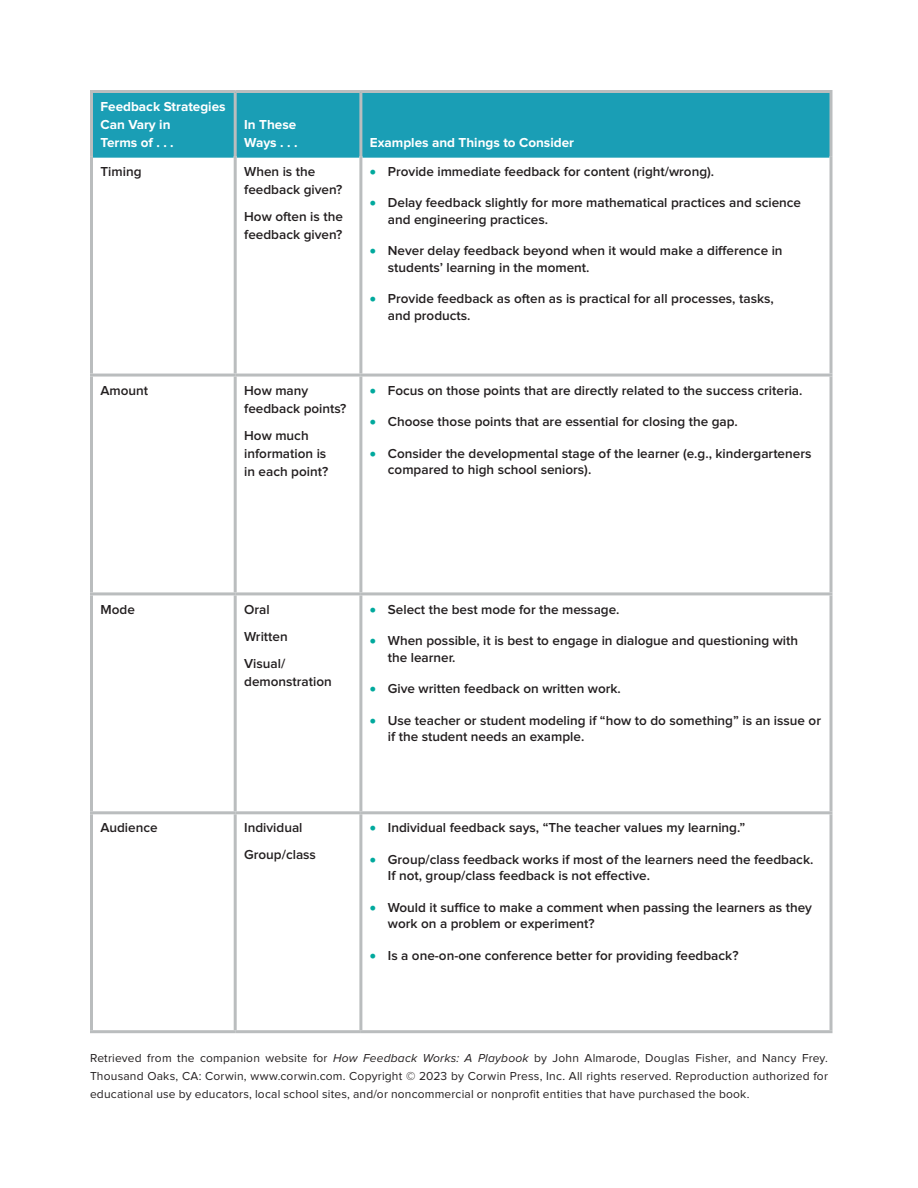
<style>
.page{position:relative;width:918px;height:1188px;background:#fff}
.page>*{position:absolute;margin:0;border:0;box-sizing:border-box;transform-origin:0 0}
.TBL{font:600 13.5px/16.5px "Proxima Nova";color:#231f20}
.TT{font:600 13.5px/18px "Proxima Nova";color:#231f20}
.TCH{font:700 13.5px/18px "Proxima Nova";color:#fff}
.t1{font:12px/18px "Proxima Nova";letter-spacing:.015em;color:#231f20;text-align:justify}
.s1{color:#00a99d}
.s2{font-style:italic}
</style>
<div class="page">
<div style="left:93px;top:93px;width:737px;height:62px;background:#1a9eb5"></div>
<svg style="left:93px;top:377px;width:737px;height:653px"></svg>
<svg style="left:93px;top:595px;width:737px;height:216px"></svg>
<hr style="left:90px;top:374px;width:145px;height:3px;background:#babdbe">
<hr style="left:235px;top:374px;width:126px;height:3px;background:#babdbe">
<hr style="left:361px;top:374px;width:471px;height:3px;background:#babdbe">
<hr style="left:90px;top:592px;width:145px;height:3px;background:#babdbe">
<hr style="left:235px;top:592px;width:126px;height:3px;background:#babdbe">
<hr style="left:361px;top:592px;width:471px;height:3px;background:#babdbe">
<hr style="left:90px;top:811px;width:145px;height:3px;background:#babdbe">
<hr style="left:235px;top:811px;width:126px;height:3px;background:#babdbe">
<hr style="left:361px;top:811px;width:471px;height:3px;background:#babdbe">
<hr style="left:93px;top:155px;width:141px;height:3px;background:#1a9eb5">
<hr style="left:237px;top:155px;width:122px;height:3px;background:#1a9eb5">
<hr style="left:362px;top:155px;width:468px;height:3px;background:#1a9eb5">
<hr style="left:90px;top:90px;width:145px;height:3px;background:#babdbe">
<hr style="left:90px;top:93px;width:3px;height:63px;background:#babdbe">
<hr style="left:235px;top:90px;width:126px;height:3px;background:#babdbe">
<hr style="left:234px;top:93px;width:3px;height:63px;background:#babdbe">
<hr style="left:361px;top:90px;width:471px;height:3px;background:#babdbe">
<hr style="left:359px;top:93px;width:3px;height:63px;background:#babdbe">
<hr style="left:830px;top:93px;width:2px;height:63px;background:#babdbe">
<hr style="left:90px;top:156px;width:3px;height:218px;background:#babdbe">
<hr style="left:234px;top:156px;width:3px;height:218px;background:#babdbe">
<hr style="left:359px;top:156px;width:3px;height:218px;background:#babdbe">
<hr style="left:830px;top:156px;width:2px;height:218px;background:#babdbe">
<hr style="left:90px;top:377px;width:3px;height:215px;background:#babdbe">
<hr style="left:234px;top:377px;width:3px;height:215px;background:#babdbe">
<hr style="left:359px;top:377px;width:3px;height:215px;background:#babdbe">
<hr style="left:830px;top:377px;width:2px;height:215px;background:#babdbe">
<hr style="left:90px;top:595px;width:3px;height:216px;background:#babdbe">
<hr style="left:234px;top:595px;width:3px;height:216px;background:#babdbe">
<hr style="left:359px;top:595px;width:3px;height:216px;background:#babdbe">
<hr style="left:830px;top:595px;width:2px;height:216px;background:#babdbe">
<hr style="left:90px;top:814px;width:3px;height:216px;background:#babdbe">
<hr style="left:234px;top:814px;width:3px;height:216px;background:#babdbe">
<hr style="left:359px;top:814px;width:3px;height:216px;background:#babdbe">
<hr style="left:830px;top:814px;width:2px;height:216px;background:#babdbe">
<hr style="left:90px;top:1030px;width:145px;height:3px;background:#babdbe">
<hr style="left:235px;top:1030px;width:126px;height:3px;background:#babdbe">
<hr style="left:361px;top:1030px;width:471px;height:3px;background:#babdbe">
<p class="TCH" style="left:100px;top:98px;width:127px">Feedback Strategies<br>Can Vary in<br>Terms of . . .</p>
<p class="TCH" style="left:244px;top:116px;width:55px">In These<br>Ways . . .</p>
<p class="TT" style="left:100px;top:163px;width:43px">Timing</p>
<p class="TT" style="left:244px;top:163px;width:100px">When is the feedback given?</p>
<p class="TT" style="left:244px;top:208px;width:100px">How often is the feedback given?</p>
<p class="TCH" style="left:370px;top:134px;width:206px">Examples and Things to Consider</p>
<p class="TBL" style="left:370px;top:164px;width:346px"><span class="s1">•</span> Provide immediate feedback for content (right/wrong).</p>
<p class="TBL" style="left:388px;top:195px;width:415px;text-indent:-18px"><span class="s1">•</span> Delay feedback slightly for more mathematical practices and science and engineering practices.</p>
<p class="TBL" style="left:388px;top:243px;width:396px;text-indent:-18px"><span class="s1">•</span> Never delay feedback beyond when it would make a difference in students’ learning in the moment.</p>
<p class="TBL" style="left:388px;top:291px;width:387px;text-indent:-18px"><span class="s1">•</span> Provide feedback as often as is practical for all processes, tasks, and products.</p>
<p class="TT" style="left:100px;top:382px;width:49px">Amount</p>
<p class="TT" style="left:244px;top:382px;width:104px">How many feedback points?</p>
<p class="TT" style="left:244px;top:427px;width:86px">How much information is in each point?</p>
<p class="TBL" style="left:370px;top:383px;width:434px"><span class="s1">•</span> Focus on those points that are directly related to the success criteria.</p>
<p class="TBL" style="left:370px;top:414px;width:370px"><span class="s1">•</span> Choose those points that are essential for closing the gap.</p>
<p class="TBL" style="left:388px;top:446px;width:425px;text-indent:-18px"><span class="s1">•</span> Consider the developmental stage of the learner (e.g., kindergarteners compared to high school seniors).</p>
<p class="TT" style="left:100px;top:601px;width:36px">Mode</p>
<p class="TT" style="left:244px;top:601px;width:27px">Oral</p>
<p class="TT" style="left:244px;top:628px;width:45px">Written</p>
<p class="TT" style="left:244px;top:655px;width:89px">Visual/ demonstration</p>
<p class="TT" style="left:100px;top:820px;width:59px">Audience</p>
<p class="TT" style="left:244px;top:820px;width:60px">Individual</p>
<p class="TT" style="left:244px;top:847px;width:73px">Group/class</p>
<p class="TBL" style="left:370px;top:601px;width:251px"><span class="s1">•</span> Select the best mode for the message.</p>
<p class="TBL" style="left:388px;top:633px;width:412px;text-indent:-18px"><span class="s1">•</span> When possible, it is best to engage in dialogue and questioning with the learner.</p>
<p class="TBL" style="left:370px;top:681px;width:252px"><span class="s1">•</span> Give written feedback on written work.</p>
<p class="TBL" style="left:388px;top:712px;width:435px;text-indent:-18px"><span class="s1">•</span> Use teacher or student modeling if “how to do something” is an issue or if the student needs an example.</p>
<p class="TBL" style="left:370px;top:820px;width:377px"><span class="s1">•</span> Individual feedback says, “The teacher values my learning.”</p>
<p class="TBL" style="left:388px;top:852px;width:427px;text-indent:-18px"><span class="s1">•</span> Group/class feedback works if most of the learners need the feedback.<br>If not, group/class feedback is not effective.</p>
<p class="TBL" style="left:388px;top:900px;width:426px;text-indent:-18px"><span class="s1">•</span> Would it suffice to make a comment when passing the learners as they work on a problem or experiment?</p>
<p class="TBL" style="left:370px;top:948px;width:370px"><span class="s1">•</span> Is a one-on-one conference better for providing feedback?</p>
<p class="t1" style="left:90px;top:1050px;width:740px">Retrieved from the companion website for <span class="s2">How Feedback Works: A Playbook</span> by John Almarode, Douglas Fisher, and Nancy Frey.<br>Thousand Oaks, CA: Corwin, www.corwin.com. Copyright © 2023 by Corwin Press, Inc. All rights reserved. Reproduction authorized for educational use by educators, local school sites, and/or noncommercial or nonprofit entities that have purchased the book.</p>
</div>
